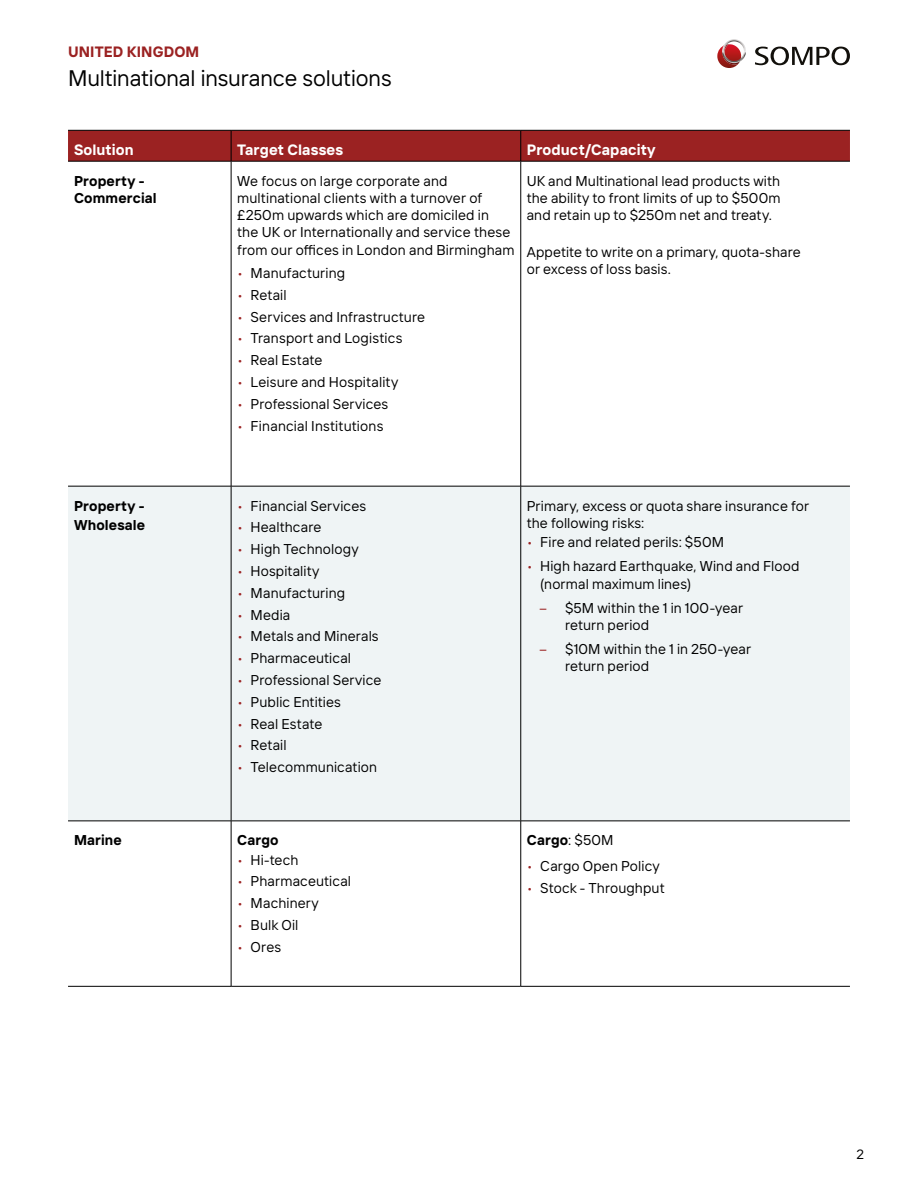
<style>
.page{position:relative;width:918px;height:1188px;background:#fff}
.page>*{position:absolute;margin:0;border:0;box-sizing:border-box;transform-origin:0 0}
.t1{font:22.5px "TT Interphases Pro";color:#000}
.t2{font:700 15px "TT Interphases Pro";letter-spacing:.01em;color:#fff}
.t3{font:700 15px "TT Interphases Pro";letter-spacing:.01em;color:#9b2222}
.t4{font:14.25px/17.2px "TT Interphases Pro";letter-spacing:.01em;color:#000}
.t5{font:700 14.25px/17.2px "TT Interphases Pro";letter-spacing:.01em;color:#000}
.t6{font:13.5px "TT Interphases Pro";color:#000}
.s1{color:#9b2222}
.s2{font-weight:400}
</style>
<div class="page">
<svg style="left:755px;top:47px;width:95px;height:18px"></svg>
<svg style="left:717px;top:39px;width:29px;height:29px"></svg>
<div style="left:68px;top:131px;width:782px;height:30px;background:#9b2222"></div>
<div style="left:68px;top:487px;width:782px;height:334px;background:#eff4f5"></div>
<hr style="left:68px;top:130px;width:163px;height:1px;background:#000">
<hr style="left:231px;top:130px;width:290px;height:1px;background:#000">
<hr style="left:231px;top:130px;width:1px;height:31px;background:#000">
<hr style="left:521px;top:130px;width:329px;height:1px;background:#000">
<hr style="left:521px;top:130px;width:1px;height:31px;background:#000">
<hr style="left:68px;top:161px;width:163px;height:1px;background:#000">
<hr style="left:231px;top:161px;width:290px;height:1px;background:#000">
<hr style="left:231px;top:161px;width:1px;height:325px;background:#000">
<hr style="left:521px;top:161px;width:329px;height:1px;background:#000">
<hr style="left:521px;top:161px;width:1px;height:325px;background:#000">
<hr style="left:68px;top:486px;width:163px;height:1px;background:#000">
<hr style="left:231px;top:486px;width:290px;height:1px;background:#000">
<hr style="left:231px;top:486px;width:1px;height:335px;background:#000">
<hr style="left:521px;top:486px;width:329px;height:1px;background:#000">
<hr style="left:521px;top:486px;width:1px;height:335px;background:#000">
<hr style="left:68px;top:821px;width:163px;height:1px;background:#000">
<hr style="left:231px;top:821px;width:290px;height:1px;background:#000">
<hr style="left:231px;top:821px;width:1px;height:165px;background:#000">
<hr style="left:521px;top:821px;width:329px;height:1px;background:#000">
<hr style="left:521px;top:821px;width:1px;height:165px;background:#000">
<hr style="left:68px;top:986px;width:163px;height:1px;background:#000">
<hr style="left:231px;top:986px;width:290px;height:1px;background:#000">
<hr style="left:521px;top:986px;width:329px;height:1px;background:#000">
<p class="t3" style="left:68px;top:42px;width:133px">UNITED KINGDOM</p>
<h1 class="t1" style="left:68px;top:64px;width:325px">Multinational insurance solutions</h1>
<p class="t2" style="left:74px;top:140px;width:61px">Solution</p>
<p class="t2" style="left:237px;top:140px;width:108px">Target Classes</p>
<p class="t2" style="left:527px;top:140px;width:130px">Product/Capacity</p>
<p class="t5" style="left:74px;top:172px;width:84px">Property -<br>Commercial</p>
<p class="t4" style="left:237px;top:172px;width:279px">We focus on large corporate and multinational clients with a turnover of £250m upwards which are domiciled in<br>the UK or Internationally and service these from our offices in London and Birmingham</p>
<p class="t4" style="left:237px;top:264px;width:109px"><span class="s1">•</span> Manufacturing</p>
<p class="t4" style="left:237px;top:286px;width:51px"><span class="s1">•</span> Retail</p>
<p class="t4" style="left:237px;top:308px;width:190px"><span class="s1">•</span> Services and Infrastructure</p>
<p class="t4" style="left:237px;top:330px;width:167px"><span class="s1">•</span> Transport and Logistics</p>
<p class="t4" style="left:237px;top:351px;width:87px"><span class="s1">•</span> Real Estate</p>
<p class="t4" style="left:237px;top:373px;width:163px"><span class="s1">•</span> Leisure and Hospitality</p>
<p class="t4" style="left:237px;top:395px;width:153px"><span class="s1">•</span> Professional Services</p>
<p class="t4" style="left:237px;top:417px;width:148px"><span class="s1">•</span> Financial Institutions</p>
<p class="t4" style="left:527px;top:172px;width:255px;text-align:justify">UK and Multinational lead products with the ability to front limits of up to $500m and retain up to $250m net and treaty.</p>
<p class="t4" style="left:527px;top:243px;width:276px">Appetite to write on a primary, quota-share or excess of loss basis.</p>
<p class="t5" style="left:74px;top:495px;width:73px;line-height:19.4px">Property -<br>Wholesale</p>
<p class="t4" style="left:237px;top:497px;width:131px"><span class="s1">•</span> Financial Services</p>
<p class="t4" style="left:237px;top:518px;width:86px"><span class="s1">•</span> Healthcare</p>
<p class="t4" style="left:237px;top:540px;width:123px"><span class="s1">•</span> High Technology</p>
<p class="t4" style="left:237px;top:562px;width:84px"><span class="s1">•</span> Hospitality</p>
<p class="t4" style="left:237px;top:584px;width:109px"><span class="s1">•</span> Manufacturing</p>
<p class="t4" style="left:237px;top:606px;width:55px"><span class="s1">•</span> Media</p>
<p class="t4" style="left:237px;top:627px;width:143px"><span class="s1">•</span> Metals and Minerals</p>
<p class="t4" style="left:237px;top:649px;width:115px"><span class="s1">•</span> Pharmaceutical</p>
<p class="t4" style="left:237px;top:671px;width:146px"><span class="s1">•</span> Professional Service</p>
<p class="t4" style="left:237px;top:693px;width:105px"><span class="s1">•</span> Public Entities</p>
<p class="t4" style="left:237px;top:715px;width:87px"><span class="s1">•</span> Real Estate</p>
<p class="t4" style="left:237px;top:736px;width:51px"><span class="s1">•</span> Retail</p>
<p class="t4" style="left:237px;top:758px;width:141px"><span class="s1">•</span> Telecommunication</p>
<p class="t5" style="left:74px;top:831px;width:49px">Marine</p>
<p class="t5" style="left:237px;top:831px;width:43px">Cargo</p>
<p class="t4" style="left:237px;top:851px;width:63px"><span class="s1">•</span> Hi-tech</p>
<p class="t4" style="left:237px;top:873px;width:115px"><span class="s1">•</span> Pharmaceutical</p>
<p class="t4" style="left:237px;top:894px;width:83px"><span class="s1">•</span> Machinery</p>
<p class="t4" style="left:237px;top:916px;width:63px"><span class="s1">•</span> Bulk Oil</p>
<p class="t4" style="left:237px;top:938px;width:46px"><span class="s1">•</span> Ores</p>
<p class="t4" style="left:527px;top:497px;width:284px">Primary, excess or quota share insurance for the following risks:</p>
<p class="t4" style="left:527px;top:533px;width:199px"><span class="s1">•</span> Fire and related perils: $50M</p>
<p class="t4" style="left:540px;top:557px;width:261px;text-indent:-13px"><span class="s1">•</span> High hazard Earthquake, Wind and Flood (normal maximum lines)</p>
<p class="t4" style="left:565px;top:599px;width:180px;text-indent:-26px"><span class="s1">–</span> $5M within the 1 in 100-year return period</p>
<p class="t4" style="left:565px;top:640px;width:188px;text-indent:-26px"><span class="s1">–</span> $10M within the 1 in 250-year return period</p>
<p class="t5" style="left:527px;top:831px;width:88px">Cargo<span class="s2">: $50M</span></p>
<p class="t4" style="left:527px;top:857px;width:135px"><span class="s1">•</span> Cargo Open Policy</p>
<p class="t4" style="left:527px;top:879px;width:139px"><span class="s1">•</span> Stock - Throughput</p>
<p class="t6" style="left:856px;top:1146px;width:9px">2</p>
</div>
